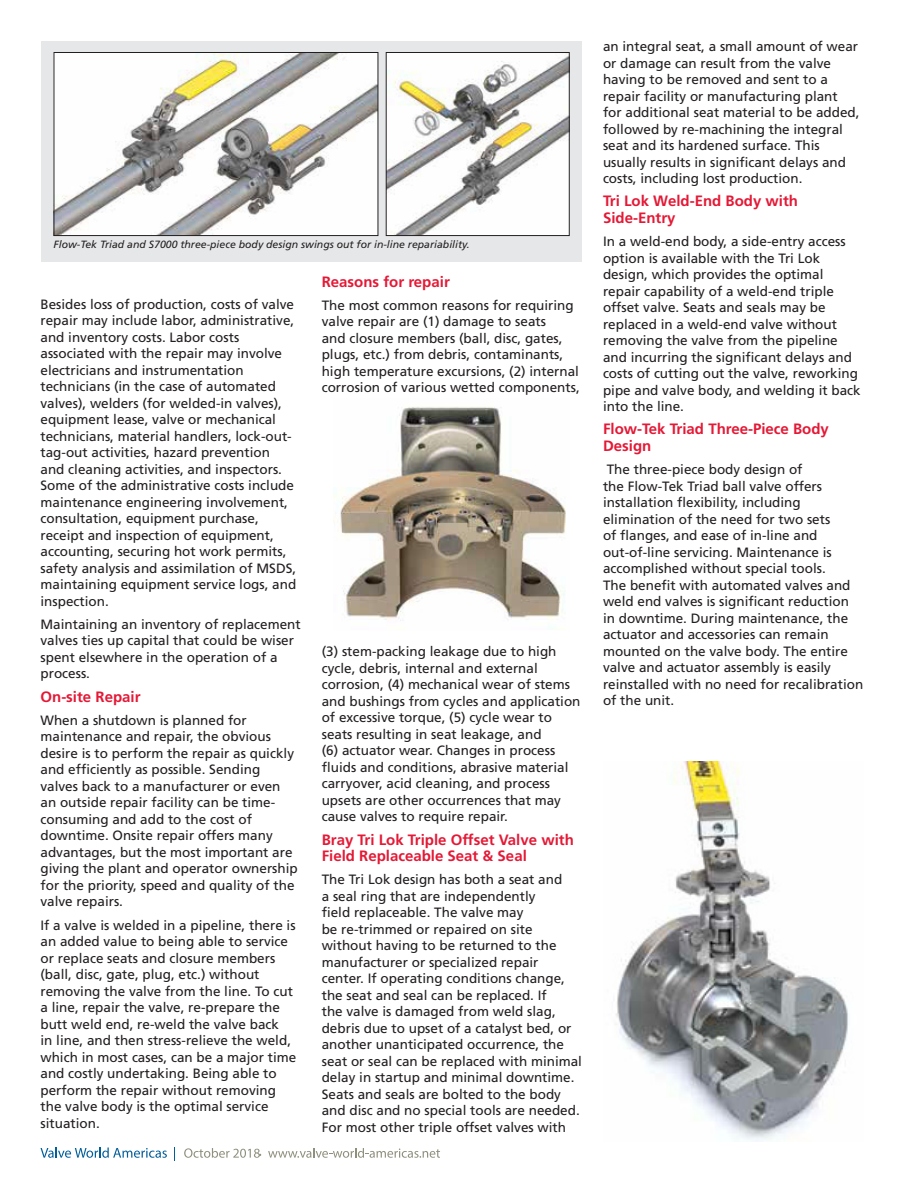
<style>
.page{position:relative;width:918px;height:1188px;background:#fff}
.page>*{position:absolute;margin:0;border:0;box-sizing:border-box;transform-origin:0 0}
.Body_Text{font:700 15px/16.5px "Frutiger";color:#e41936}
.Body_Text-2{font:13.5px/16.5px "Frutiger";color:#231f20}
.Body_Text-3{font:italic 10.5px "Frutiger";color:#231f20}
</style>
<div class="page">
<div style="left:41px;top:41px;width:541px;height:220px;background:#e6e7e9"></div>
<img style="left:56px;top:54px;width:320px;height:180px">
<div style="left:54px;top:52px;width:324px;height:184px;border:1px solid #231f20"></div>
<img style="left:388px;top:54px;width:180px;height:180px">
<div style="left:386px;top:52px;width:184px;height:184px;border:1px solid #231f20"></div>
<img style="left:334px;top:407px;width:232px;height:223px">
<img style="left:615px;top:762px;width:233px;height:379px">
<svg style="left:41px;top:1148px;width:126px;height:10px"></svg>
<svg style="left:174px;top:1148px;width:1px;height:13px"></svg>
<svg style="left:184px;top:1148px;width:77px;height:10px"></svg>
<svg style="left:268px;top:1148px;width:172px;height:10px"></svg>
<p class="Body_Text-3" style="left:54px;top:238px;width:418px">Flow-Tek Triad and S7000 three-piece body design swings out for in-line repariability.</p>
<p class="Body_Text-2" style="left:40px;top:296px;width:257px">Besides loss of production, costs of valve repair may include labor, administrative, and inventory costs. Labor costs associated with the repair may involve electricians and instrumentation technicians (in the case of automated valves), welders (for welded-in valves), equipment lease, valve or mechanical technicians, material handlers, lock-out&shy;tag-out activities, hazard prevention and cleaning activities, and inspectors.<br>Some of the administrative costs include maintenance engineering involvement, consultation, equipment purchase, receipt and inspection of equipment, accounting, securing hot work permits, safety analysis and assimilation of MSDS, maintaining equipment service logs, and inspection.</p>
<p class="Body_Text-2" style="left:40px;top:616px;width:262px">Maintaining an inventory of replacement valves ties up capital that could be wiser spent elsewhere in the operation of a process.</p>
<p class="Body_Text" style="left:40px;top:688px;width:102px">On-site Repair</p>
<p class="Body_Text-2" style="left:40px;top:712px;width:259px">When a shutdown is planned for maintenance and repair, the obvious desire is to perform the repair as quickly and efficiently as possible. Sending valves back to a manufacturer or even an outside repair facility can be time&shy;consuming and add to the cost of downtime. Onsite repair offers many advantages, but the most important are giving the plant and operator ownership for the priority, speed and quality of the valve repairs.</p>
<p class="Body_Text-2" style="left:40px;top:917px;width:257px">If a valve is welded in a pipeline, there is an added value to being able to service or replace seats and closure members (ball, disc, gate, plug, etc.) without removing the valve from the line. To cut a line, repair the valve, re-prepare the butt weld end, re-weld the valve back<br>in line, and then stress-relieve the weld, which in most cases, can be a major time and costly undertaking. Being able to perform the repair without removing the valve body is the optimal service situation.</p>
<p class="Body_Text" style="left:322px;top:273px;width:130px">Reasons for repair</p>
<p class="Body_Text-2" style="left:322px;top:297px;width:260px">The most common reasons for requiring valve repair are (1) damage to seats<br>and closure members (ball, disc, gates, plugs, etc.) from debris, contaminants, high temperature excursions, (2) internal corrosion of various wetted components,</p>
<p class="Body_Text-2" style="left:322px;top:643px;width:260px">(3) stem-packing leakage due to high cycle, debris, internal and external corrosion, (4) mechanical wear of stems and bushings from cycles and application of excessive torque, (5) cycle wear to seats resulting in seat leakage, and<br>(6) actuator wear. Changes in process fluids and conditions, abrasive material carryover, acid cleaning, and process upsets are other occurrences that may cause valves to require repair.</p>
<p class="Body_Text" style="left:322px;top:831px;width:254px">Bray Tri Lok Triple Offset Valve with<br>Field Replaceable Seat &amp; Seal</p>
<p class="Body_Text-2" style="left:322px;top:871px;width:262px">The Tri Lok design has both a seat and<br>a seal ring that are independently<br>field replaceable. The valve may<br>be re-trimmed or repaired on site without having to be returned to the manufacturer or specialized repair center. If operating conditions change, the seat and seal can be replaced. If<br>the valve is damaged from weld slag, debris due to upset of a catalyst bed, or another unanticipated occurrence, the seat or seal can be replaced with minimal delay in startup and minimal downtime.<br>Seats and seals are bolted to the body and disc and no special tools are needed.<br>For most other triple offset valves with</p>
<p class="Body_Text-2" style="left:603px;top:38px;width:258px">an integral seat, a small amount of wear or damage can result from the valve having to be removed and sent to a repair facility or manufacturing plant for additional seat material to be added, followed by re-machining the integral seat and its hardened surface. This usually results in significant delays and costs, including lost production.</p>
<p class="Body_Text" style="left:603px;top:193px;width:197px">Tri Lok Weld-End Body with<br>Side-Entry</p>
<p class="Body_Text-2" style="left:603px;top:233px;width:259px">In a weld-end body, a side-entry access option is available with the Tri Lok design, which provides the optimal repair capability of a weld-end triple offset valve. Seats and seals may be replaced in a weld-end valve without removing the valve from the pipeline and incurring the significant delays and costs of cutting out the valve, reworking pipe and valve body, and welding it back into the line.</p>
<p class="Body_Text" style="left:603px;top:421px;width:227px">Flow-Tek Triad Three-Piece Body<br>Design</p>
<p class="Body_Text-2" style="left:603px;top:461px;width:262px">The three-piece body design of<br>the Flow-Tek Triad ball valve offers installation flexibility, including elimination of the need for two sets<br>of flanges, and ease of in-line and out-of-line servicing. Maintenance is accomplished without special tools.<br>The benefit with automated valves and weld end valves is significant reduction in downtime. During maintenance, the actuator and accessories can remain mounted on the valve body. The entire valve and actuator assembly is easily reinstalled with no need for recalibration of the unit.</p>
</div>
